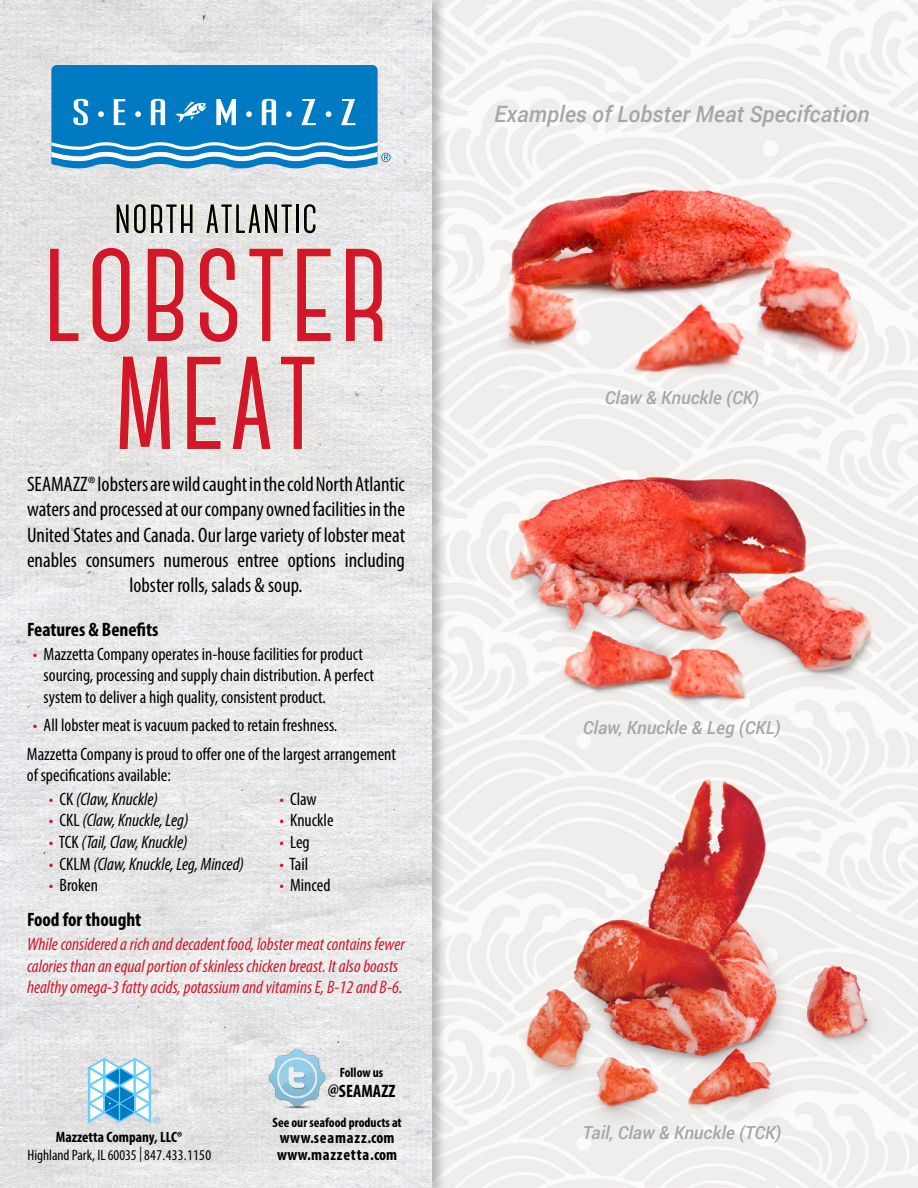
<style>
.page{position:relative;width:918px;height:1188px;background:#fff}
.page>*{position:absolute;margin:0;border:0;box-sizing:border-box;transform-origin:0 0}
.t1{font:700 165px "Canter";letter-spacing:.02em;color:#d2172a}
.t2{font:700 51px "Canter";letter-spacing:.02em;color:#000}
.t3{font:italic 500 22.5px "Roboto";color:#a5a7aa}
.t4{font:condensed 21px/25.2px "Myriad Pro";color:#000;text-align:center}
.t5{font:700 condensed 19.5px "Myriad Pro";color:#000}
.t6{font:condensed 18px/21.6px "Myriad Pro";color:#000}
.t7{font:italic condensed 18px/21.6px "Myriad Pro";color:#d2172a}
.t8{font:italic condensed 18px "Myriad Pro";color:#000}
.t9{font:italic 500 18px "Roboto";color:#a5a7aa}
.t10{font:700 condensed 18px "Myriad Pro";color:#000}
.t11{font:700 condensed 16.2px/16.2px "Myriad Pro";letter-spacing:.05em;color:#000}
.t12{font:condensed 15px/18px "Myriad Pro";color:#000;text-align:center}
.t13{font:700 condensed 13.5px "Myriad Pro";color:#000}
.s1{color:#d2172a}
.s2{font-style:normal;color:#d2172a}
.s3{font-style:normal}
.s4{font-weight:700}
.s5{font-style:italic}
</style>
<div class="page">
<img style="left:447px;top:0;width:471px;height:1188px">
<div style="left:0;top:0;width:447px;height:1188px;background:#000;opacity:.24"></div>
<svg style="left:88px;top:1058px;width:72px;height:65px"></svg>
<img style="left:267px;top:1048px;width:61px;height:60px">
<svg style="left:116px;top:203px;width:77px;height:31px;background:#eaebdf"></svg>
<svg style="left:206px;top:204px;width:87px;height:30px;background:#e9eadf"></svg>
<div style="left:296px;top:204px;width:3px;height:29px;border:1px solid #f8ffd1"></div>
<svg style="left:303px;top:203px;width:13px;height:31px"></svg>
<svg style="left:49px;top:248px;width:30px;height:94px;background:#e6e6e3"></svg>
<svg style="left:92px;top:247px;width:38px;height:96px;background:#e6e6e1"></svg>
<svg style="left:147px;top:248px;width:37px;height:94px;background:#e5e5e0"></svg>
<svg style="left:199px;top:247px;width:39px;height:96px;background:#e6e7e2"></svg>
<svg style="left:249px;top:248px;width:35px;height:94px;background:#e9e8e4"></svg>
<svg style="left:297px;top:248px;width:34px;height:94px;background:#e8e8e4"></svg>
<svg style="left:345px;top:248px;width:38px;height:94px;background:#e8e9e4"></svg>
<svg style="left:119px;top:356px;width:52px;height:94px;background:#e7e8e1"></svg>
<svg style="left:186px;top:356px;width:35px;height:94px;background:#e6e6e0"></svg>
<svg style="left:232px;top:356px;width:39px;height:94px;background:#e5e5e0"></svg>
<svg style="left:280px;top:356px;width:35px;height:94px;background:#e7e7e2"></svg>
<svg style="left:51px;top:65px;width:340px;height:103px;background:#2e91cb"></svg>
<h2 class="t2" style="left:114px;top:190px;width:205px">north atlantic</h2>
<h1 class="t1" style="left:43px;top:203px;width:348px">lobster</h1>
<h1 class="t1" style="left:114px;top:311px;width:206px">meat</h1>
<p class="t4" style="left:27px;top:471px;width:380px">SEAMAZZ® lobsters are wild caught in the cold North Atlantic waters and processed at our company owned facilities in the United States and Canada. Our large variety of lobster meat enables consumers numerous entree options including lobster rolls, salads &amp; soup.</p>
<p class="t5" style="left:27px;top:617px;width:133px">Features &amp; Benefits</p>
<p class="t6" style="left:44px;top:643px;width:332px;text-indent:-11px"><span class="s1">•</span> Mazzetta Company operates in-house facilities for product sourcing, processing and supply chain distribution. A perfect system to deliver a high quality, consistent product.</p>
<p class="t6" style="left:27px;top:711px;width:371px;line-height:28.3px;text-indent:6px"><span class="s1">•</span> All lobster meat is vacuum packed to retain freshness.<br>Mazzetta Company is proud to offer one of the largest arrangement</p>
<p class="t6" style="left:27px;top:764px;width:145px">of specifications available:</p>
<p class="t8" style="left:49px;top:788px;width:111px"><span class="s2">•</span> <span class="s3">CK</span> (Claw, Knuckle)</p>
<p class="t8" style="left:49px;top:810px;width:141px"><span class="s2">•</span> <span class="s3">CKL</span> (Claw, Knuckle, Leg)</p>
<p class="t8" style="left:49px;top:831px;width:140px"><span class="s2">•</span> <span class="s3">TCK</span> (Tail, Claw, Knuckle)</p>
<p class="t8" style="left:49px;top:853px;width:197px"><span class="s2">•</span> <span class="s3">CKLM</span> (Claw, Knuckle, Leg, Minced)</p>
<p class="t6" style="left:49px;top:874px;width:51px"><span class="s1">•</span> Broken</p>
<p class="t6" style="left:279px;top:788px;width:39px"><span class="s1">•</span> Claw</p>
<p class="t6" style="left:279px;top:809px;width:56px"><span class="s1">•</span> Knuckle</p>
<p class="t6" style="left:279px;top:831px;width:32px"><span class="s1">•</span> Leg</p>
<p class="t6" style="left:279px;top:853px;width:30px"><span class="s1">•</span> Tail</p>
<p class="t6" style="left:279px;top:874px;width:53px"><span class="s1">•</span> Minced</p>
<p class="t5" style="left:27px;top:907px;width:116px">Food for thought</p>
<p class="t7" style="left:27px;top:933px;width:379px">While considered a rich and decadent food, lobster meat contains fewer calories than an equal portion of skinless chicken breast. It also boasts healthy omega-3 fatty acids, potassium and vitamins E, B-12 and B-6.</p>
<p class="t12" style="left:27px;top:1127px;width:185px"><span class="s4">Mazzetta Company, LLC®<br></span>Highland Park, IL 60035 <span class="s5">|</span> 847.433.1150</p>
<p class="t13" style="left:340px;top:1065px;width:45px">Follow us</p>
<p class="t10" style="left:328px;top:1080px;width:69px">@SEAMAZZ</p>
<p class="t13" style="left:273px;top:1114px;width:131px">See our seafood products at</p>
<p class="t11" style="left:277px;top:1129px;width:122px">www.seamazz.com www.mazzetta.com</p>
<p class="t3" style="left:494px;top:98px;width:377px">Examples of Lobster Meat Specifcation</p>
<p class="t9" style="left:605px;top:385px;width:156px">Claw &amp; Knuckle (CK)</p>
<p class="t9" style="left:583px;top:715px;width:199px">Claw, Knuckle &amp; Leg (CKL)</p>
<p class="t9" style="left:582px;top:1120px;width:200px">Tail, Claw &amp; Knuckle (TCK)</p>
</div>
